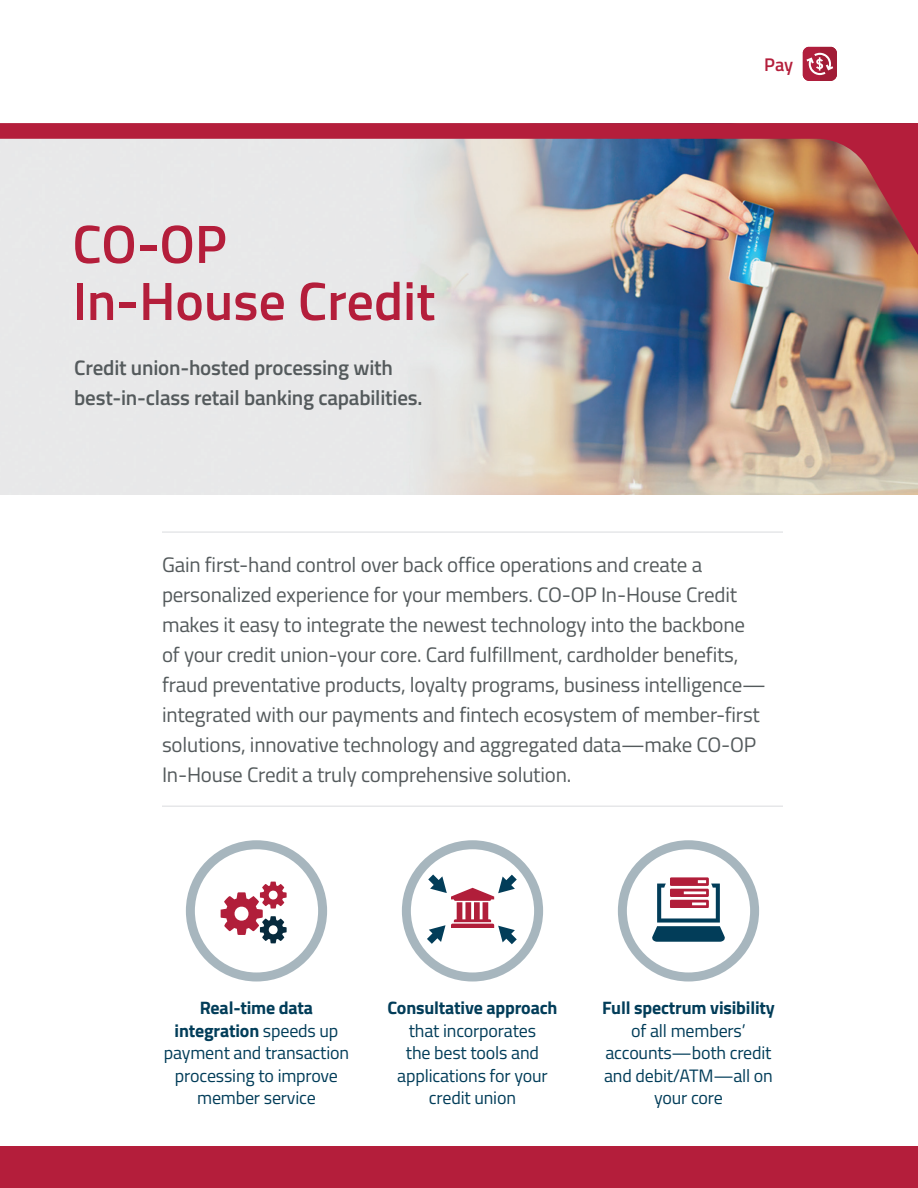
<style>
.page{position:relative;width:918px;height:1188px;background:#fff}
.page>*{position:absolute;margin:0;border:0;box-sizing:border-box;transform-origin:0 0}
.t1{font:600 54px/57px "Titillium";color:#b41e3b}
.t2{font:21px/30px "Titillium";letter-spacing:-.01em;color:#545a5c}
.t3{font:600 21px/30px "Titillium";letter-spacing:-.01em;color:#545a5c}
.t4{font:600 18.3px "Titillium";color:#b41e3b}
.t5{font:18px/22.5px "Titillium";letter-spacing:-.01em;color:#023d59;text-align:center}
.t6{font:700 18px "Titillium";letter-spacing:-.01em;color:#023d59}
.s1{font-weight:700}
</style>
<div class="page">
<img style="left:0;top:278px;width:918px;height:216px">
<hr style="left:162px;top:531px;width:621px;height:2px;background:#e6e7e9">
<hr style="left:162px;top:806px;width:621px;height:1px;background:#e6e7e9">
<img style="left:0;top:123px;width:918px;height:155px">
<div style="left:0;top:1146px;width:918px;height:42px;background:#b41e3b"></div>
<svg style="left:803px;top:47px;width:34px;height:34px"></svg>
<div style="left:618px;top:840px;width:141px;height:141px;border:9px solid #a7b6be;border-radius:50%"></div>
<svg style="left:652px;top:877px;width:73px;height:65px"></svg>
<div style="left:186px;top:840px;width:141px;height:141px;border:9px solid #a7b6be;border-radius:50%"></div>
<svg style="left:221px;top:882px;width:65px;height:61px"></svg>
<div style="left:402px;top:840px;width:141px;height:141px;border:9px solid #a7b6be;border-radius:50%"></div>
<svg style="left:427px;top:875px;width:90px;height:69px"></svg>
<h1 class="t1" style="left:72px;top:213px;width:365px">CO-OP<br>In-House Credit</h1>
<p class="t3" style="left:74px;top:351px;width:350px">Credit union-hosted processing with best-in-class retail banking capabilities.</p>
<p class="t4" style="left:764px;top:51px;width:31px">Pay</p>
<p class="t2" style="left:162px;top:548px;width:606px">Gain first-hand control over back office operations and create a personalized experience for your members. CO-OP In-House Credit makes it easy to integrate the newest technology into the backbone of your credit union-your core. Card fulfillment, cardholder benefits, fraud preventative products, loyalty programs, business intelligence— integrated with our payments and fintech ecosystem of member-first solutions, innovative technology and aggregated data—make CO-OP In-House Credit a truly comprehensive solution.</p>
<p class="t5" style="left:164px;top:996px;width:187px"><span class="s1">Real-time data integration</span> speeds up payment and transaction processing to improve member service</p>
<p class="t6" style="left:387px;top:994px;width:172px">Consultative approach</p>
<p class="t5" style="left:397px;top:1018px;width:152px">that incorporates the best tools and applications for your credit union</p>
<p class="t6" style="left:602px;top:994px;width:174px">Full spectrum visibility</p>
<p class="t5" style="left:604px;top:1018px;width:170px">of all members’ accounts—both credit and debit/ATM—all on your core</p>
</div>
